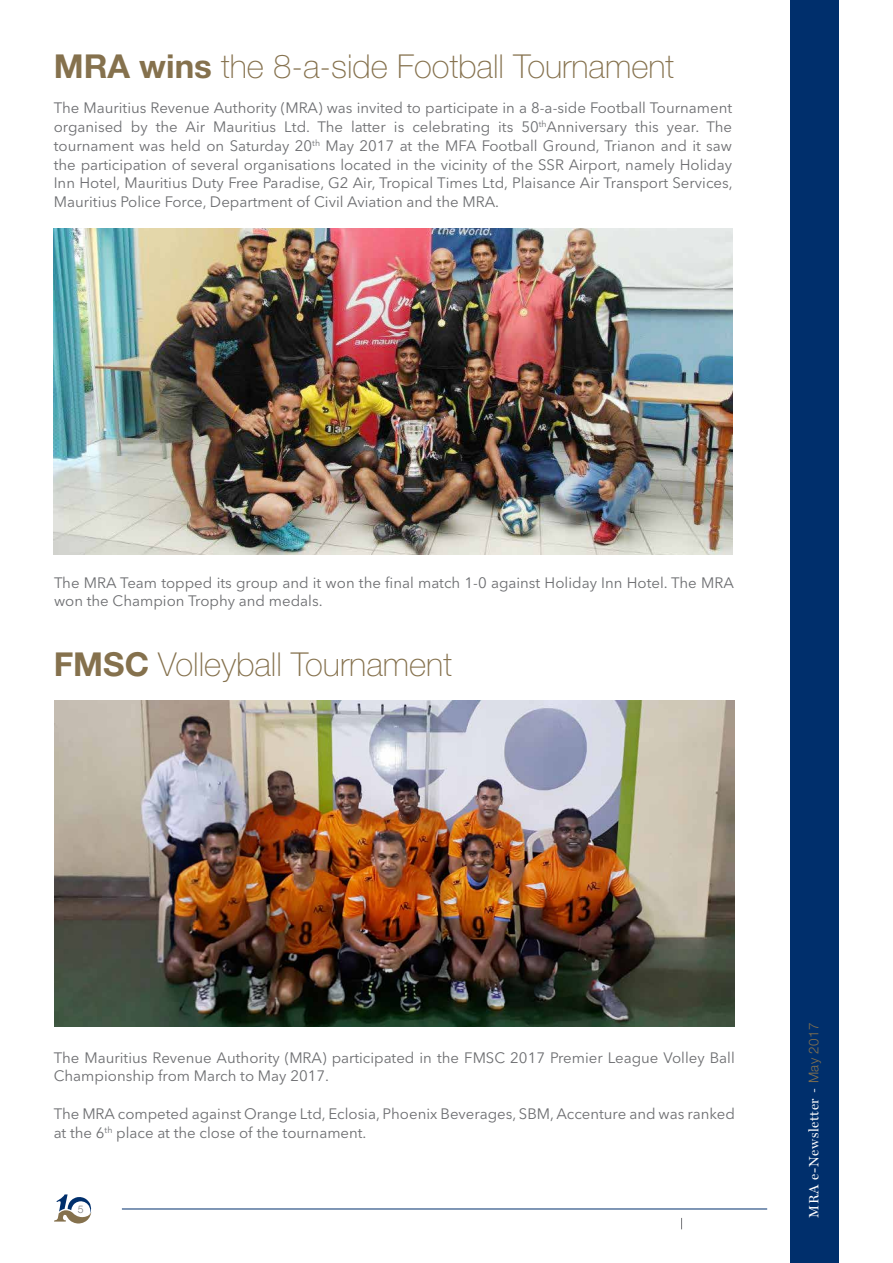
<style>
.page{position:relative;width:893px;height:1263px;background:#fff}
.page>*{position:absolute;margin:0;border:0;box-sizing:border-box;transform-origin:0 0}
.t1{font:100 33px "Helvetica Neue LT Std";color:#85714d}
.t2{font:15px/18.8px "Avenir Next LT Pro";color:#6d6e71}
.t3{font:13.5px "Miller Display";letter-spacing:.05em;color:#fff}
.t4{font:300 10.5px "Helvetica Neue LT Std";color:#77787b}
.s1{font-weight:700}
.s2{font-family:"Helvetica Neue LT Std";font-weight:300}
.s3{font-family:"Helvetica Neue LT Std";font-weight:300;color:#85714d}
</style>
<div class="page">
<img style="left:54px;top:701px;width:681px;height:326px">
<div style="left:791px;top:0;width:48px;height:1263px;background:#002f6c"></div>
<img style="left:54px;top:228px;width:678px;height:326px">
<svg style="left:54px;top:1194px;width:38px;height:29px"></svg>
<hr style="left:122px;top:1208px;width:645px;height:1px;background:#002f6c">
<h1 class="t1" style="left:54px;top:47px;width:622px"><span class="s1">MRA wins</span> the 8-a-side Football Tournament</h1>
<p class="t2" style="left:54px;top:99px;width:680px;text-align:justify">The Mauritius Revenue Authority (MRA) was invited to participate in a 8-a-side Football Tournament organised by the Air Mauritius Ltd. The latter is celebrating its 50<sup>th</sup>Anniversary this year. The tournament was held on Saturday 20<sup>th</sup> May 2017 at the MFA Football Ground, Trianon and it saw the participation of several organisations located in the vicinity of the SSR Airport, namely Holiday Inn Hotel, Mauritius Duty Free Paradise, G2 Air, Tropical Times Ltd, Plaisance Air Transport Services, Mauritius Police Force, Department of Civil Aviation and the MRA.</p>
<p class="t2" style="left:54px;top:573px;width:681px">The MRA Team topped its group and it won the final match 1-0 against Holiday Inn Hotel. The MRA won the Champion Trophy and medals.</p>
<h1 class="t1" style="left:54px;top:646px;width:400px"><span class="s1">FMSC</span> Volleyball Tournament</h1>
<p class="t2" style="left:54px;top:1048px;width:683px">The Mauritius Revenue Authority (MRA) participated in the FMSC 2017 Premier League Volley Ball<br>Championship from March to May 2017.</p>
<p class="t2" style="left:54px;top:1104px;width:683px">The MRA competed against Orange Ltd, Eclosia, Phoenix Beverages, SBM, Accenture and was ranked at the 6<sup>th</sup> place at the close of the tournament.</p>
<p class="t4" style="left:78px;top:1203px;width:7px">5</p>
<p class="t3" style="left:806px;top:1218px;width:196px;rotate:-90deg">MRA e-Newsletter <span class="s2">-</span> <span class="s3">May 2017</span></p>
</div>
